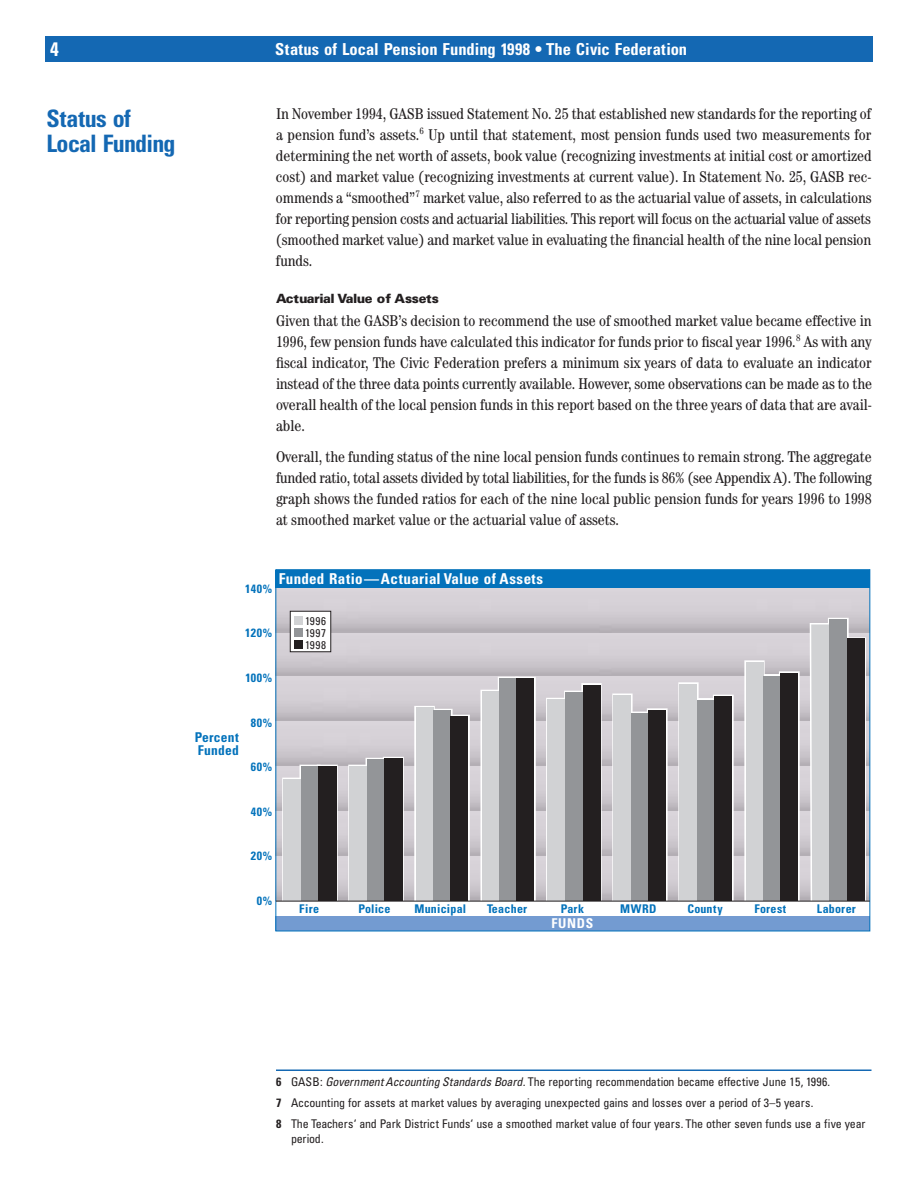
<style>
.page{position:relative;width:918px;height:1188px;background:#fff}
.page>*{position:absolute;margin:0;border:0;box-sizing:border-box;transform-origin:0 0}
.t1{font:700 condensed 24px/25.5px "Univers";letter-spacing:-.02em;color:#1468b3}
.t2{font:700 condensed 19.5px "Univers";color:#fff}
.t3{font:700 condensed 16.5px "Univers";color:#fff}
.t4{font:condensed 15.6px/21px "Century";color:#231f20;text-align:justify}
.t5{font:700 condensed 15px "Univers";letter-spacing:.03em;color:#fff}
.t6{font:700 condensed 13.5px/13.5px "Univers";letter-spacing:.015em;color:#0372bb}
.t7{font:700 condensed 13.5px "Univers";letter-spacing:.05em;color:#fff}
.t8{font:900 12.75px "Univers";letter-spacing:-.03em;color:#231f20}
.t9{font:condensed 12px/21px "Univers";letter-spacing:-.015em;color:#231f20}
.t10{font:700 condensed 12px "Univers";letter-spacing:.03em;color:#0372bb}
.t11{font:condensed 11.25px/11.9px "Univers";letter-spacing:.05em;color:#231f20;text-align:justify}
.s1{font-weight:700}
.s2{font-style:italic}
</style>
<div class="page">
<svg style="left:348px;top:765px;width:2px;height:136px"></svg>
<svg style="left:414px;top:706px;width:21px;height:195px"></svg>
<svg style="left:546px;top:698px;width:2px;height:203px"></svg>
<svg style="left:612px;top:694px;width:21px;height:207px"></svg>
<svg style="left:678px;top:682px;width:21px;height:219px"></svg>
<svg style="left:744px;top:660px;width:21px;height:241px"></svg>
<svg style="left:402px;top:757px;width:2px;height:144px"></svg>
<div style="left:449px;top:715px;width:21px;height:188px;background:#fff;border:3px solid #fff"></div>
<svg style="left:534px;top:677px;width:2px;height:224px"></svg>
<svg style="left:581px;top:683px;width:21px;height:218px"></svg>
<svg style="left:647px;top:708px;width:21px;height:193px"></svg>
<svg style="left:732px;top:695px;width:2px;height:206px"></svg>
<svg style="left:779px;top:671px;width:21px;height:230px"></svg>
<svg style="left:847px;top:637px;width:19px;height:264px"></svg>
<svg style="left:282px;top:778px;width:2px;height:123px"></svg>
<svg style="left:336px;top:765px;width:2px;height:136px"></svg>
<div style="left:350px;top:766px;width:17px;height:136px;background:#d1d2d4"></div>
<div style="left:416px;top:707px;width:17px;height:195px;background:#d1d2d4"></div>
<div style="left:482px;top:691px;width:17px;height:211px;background:#d1d2d4"></div>
<div style="left:548px;top:699px;width:18px;height:203px;background:#d1d2d4"></div>
<div style="left:614px;top:695px;width:17px;height:206px;background:#d1d2d4"></div>
<div style="left:680px;top:684px;width:17px;height:218px;background:#d1d2d4"></div>
<div style="left:746px;top:662px;width:17px;height:240px;background:#d1d2d4"></div>
<svg style="left:808px;top:621px;width:21px;height:280px;background:#d3d4d6"></svg>
<div style="left:367px;top:759px;width:18px;height:143px;background:#939598"></div>
<div style="left:433px;top:710px;width:18px;height:192px;background:#939598"></div>
<div style="left:499px;top:678px;width:18px;height:224px;background:#939598"></div>
<div style="left:566px;top:692px;width:17px;height:209px;background:#939598"></div>
<div style="left:631px;top:713px;width:18px;height:189px;background:#939598"></div>
<div style="left:697px;top:700px;width:18px;height:201px;background:#939598"></div>
<div style="left:763px;top:676px;width:18px;height:225px;background:#939598"></div>
<div style="left:829px;top:619px;width:18px;height:283px;background:#939598"></div>
<div style="left:384px;top:758px;width:18px;height:144px;background:#231f20"></div>
<div style="left:451px;top:716px;width:17px;height:186px;background:#231f20"></div>
<div style="left:517px;top:678px;width:17px;height:224px;background:#231f20"></div>
<div style="left:583px;top:685px;width:17px;height:217px;background:#231f20"></div>
<div style="left:648px;top:710px;width:18px;height:192px;background:#231f20"></div>
<div style="left:714px;top:696px;width:18px;height:205px;background:#231f20"></div>
<div style="left:780px;top:673px;width:18px;height:228px;background:#231f20"></div>
<div style="left:847px;top:639px;width:17px;height:262px;background:#231f20"></div>
<div style="left:284px;top:779px;width:17px;height:123px;background:#d1d2d4"></div>
<div style="left:301px;top:766px;width:18px;height:136px;background:#939598"></div>
<div style="left:318px;top:766px;width:18px;height:136px;background:#231f20"></div>
<div style="left:276px;top:570px;width:594px;height:17px;background:#0372bb"></div>
<div style="left:276px;top:916px;width:594px;height:15px;background:#739bd1"></div>
<div style="left:276px;top:901px;width:594px;height:15px;background:#fff"></div>
<div style="left:290px;top:611px;width:41px;height:41px;border:1px solid #231f20"></div>
<div style="left:294px;top:616px;width:9px;height:9px;background:#d1d2d4"></div>
<div style="left:294px;top:628px;width:9px;height:9px;background:#939598"></div>
<div style="left:294px;top:640px;width:9px;height:9px;background:#231f20"></div>
<hr style="left:276px;top:901px;width:594px;height:1px;background:#231f20">
<div style="left:45px;top:36px;width:828px;height:26px;background:#1468b3"></div>
<hr style="left:276px;top:1070px;width:596px;height:1px;background:#1468b3">
<p class="t2" style="left:50px;top:42px;width:10px">4</p>
<p class="t3" style="left:275px;top:43px;width:413px">Status of Local Pension Funding 1998 • The Civic Federation</p>
<h1 class="t1" style="left:46px;top:108px;width:131px">Status of<br>Local Funding</h1>
<p class="t4" style="left:276px;top:104px;width:597px">In November 1994, GASB issued Statement No. 25 that established new standards for the reporting of a pension fund’s assets.<sup>6</sup> Up until that statement, most pension funds used two measurements for determining the net worth of assets, book value (recognizing investments at initial cost or amortized cost) and market value (recognizing investments at current value). In Statement No. 25, GASB rec&shy;ommends a “smoothed”<sup>7</sup> market value, also referred to as the actuarial value of assets, in calculations for reporting pension costs and actuarial liabilities. This report will focus on the actuarial value of assets (smoothed market value) and market value in evaluating the financial health of the nine local pension funds.</p>
<p class="t8" style="left:276px;top:294px;width:165px">Actuarial Value of Assets</p>
<p class="t4" style="left:276px;top:311px;width:598px">Given that the GASB’s decision to recommend the use of smoothed market value became effective in 1996, few pension funds have calculated this indicator for funds prior to fiscal year 1996.<sup>8</sup> As with any fiscal indicator, The Civic Federation prefers a minimum six years of data to evaluate an indicator instead of the three data points currently available. However, some observations can be made as to the overall health of the local pension funds in this report based on the three years of data that are avail&shy;able.</p>
<p class="t4" style="left:276px;top:448px;width:597px">Overall, the funding status of the nine local pension funds continues to remain strong. The aggregate funded ratio, total assets divided by total liabilities, for the funds is 86% (see Appendix A). The following graph shows the funded ratios for each of the nine local public pension funds for years 1996 to 1998 at smoothed market value or the actuarial value of assets.</p>
<p class="t5" style="left:279px;top:573px;width:266px">Funded Ratio—Actuarial Value of Assets</p>
<p class="t10" style="left:245px;top:584px;width:29px">140%</p>
<p class="t10" style="left:245px;top:629px;width:29px">120%</p>
<p class="t10" style="left:246px;top:673px;width:28px">100%</p>
<p class="t10" style="left:251px;top:718px;width:23px">80%</p>
<p class="t10" style="left:251px;top:762px;width:23px">60%</p>
<p class="t10" style="left:251px;top:807px;width:23px">40%</p>
<p class="t10" style="left:251px;top:852px;width:23px">20%</p>
<p class="t10" style="left:257px;top:896px;width:17px">0%</p>
<p class="t11" style="left:305px;top:616px;width:22px">1996<br>1997<br>1998</p>
<p class="t6" style="left:195px;top:732px;width:46px">Percent<br>Funded</p>
<p class="t10" style="left:299px;top:904px;width:21px">Fire</p>
<p class="t10" style="left:358px;top:904px;width:34px">Police</p>
<p class="t10" style="left:415px;top:904px;width:53px">Municipal</p>
<p class="t10" style="left:487px;top:904px;width:42px">Teacher</p>
<p class="t10" style="left:561px;top:904px;width:25px">Park</p>
<p class="t10" style="left:620px;top:904px;width:38px">MWRD</p>
<p class="t10" style="left:687px;top:904px;width:37px">County</p>
<p class="t10" style="left:755px;top:904px;width:33px">Forest</p>
<p class="t10" style="left:817px;top:904px;width:40px">Laborer</p>
<p class="t7" style="left:552px;top:919px;width:43px">FUNDS</p>
<p class="t9" style="left:276px;top:1072px;width:591px"><span class="s1">6</span> GASB: <span class="s2">GovernmentAccounting Standards Board.</span>The reporting recommendation became effective June 15, 1996.<br><span class="s1">7</span> Accounting for assets at market values by averaging unexpected gains and losses over a period of 3–5 years.<br><span class="s1">8</span> The Teachers‘ and Park District Funds‘ use a smoothed market value of four years. The other seven funds use a five year</p>
<p class="t9" style="left:291px;top:1129px;width:34px">period.</p>
</div>
